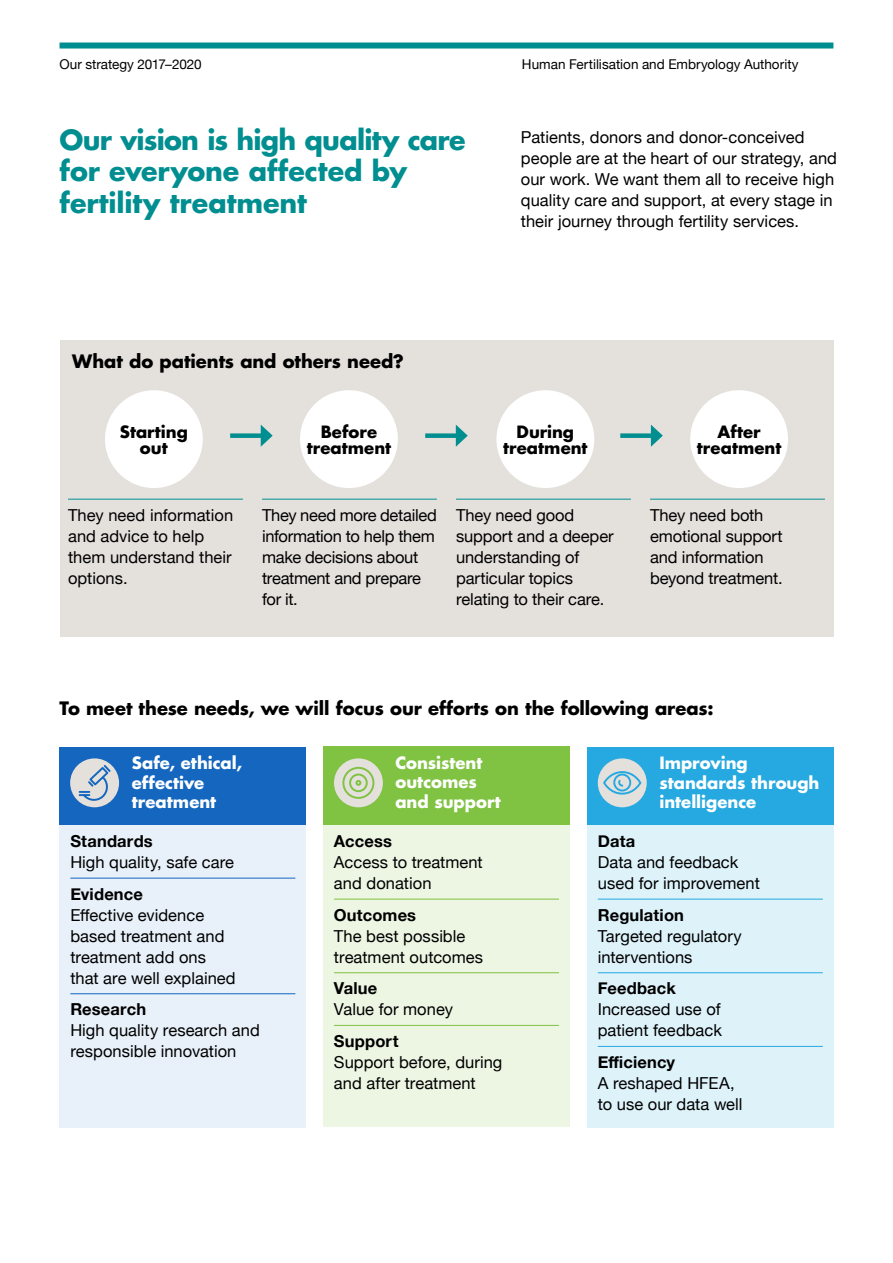
<style>
.page{position:relative;width:893px;height:1263px;background:#fff}
.page>*{position:absolute;margin:0;border:0;box-sizing:border-box;transform-origin:0 0}
.t1{font:700 27px/31.5px "Futura Std";letter-spacing:-.005em;color:#008e90}
.t2{font:700 18px "Futura Std";letter-spacing:-.005em;color:#000}
.t3{font:16.5px/21px "Helvetica Neue";color:#000}
.t4{font:700 16.5px/19.5px "Futura Std";color:#fff}
.t5{font:16.5px/21px "Helvetica Neue";letter-spacing:-.02em;color:#000}
.t6{font:700 16.5px "Helvetica Neue";letter-spacing:.01em;color:#000}
.t7{font:700 16.5px/16.5px "Futura Std";letter-spacing:.005em;color:#000;text-align:center}
.t8{font:13.5px "Helvetica Neue";color:#000}
</style>
<div class="page">
<div style="left:60px;top:341px;width:773px;height:296px;background:#e4e1dd"></div>
<div style="left:105px;top:390px;width:98px;height:98px;background:#fff;border-radius:50%"></div>
<div style="left:300px;top:390px;width:98px;height:98px;background:#fff;border-radius:50%"></div>
<div style="left:496px;top:390px;width:98px;height:98px;background:#fff;border-radius:50%"></div>
<div style="left:690px;top:390px;width:98px;height:98px;background:#fff;border-radius:50%"></div>
<div style="left:230px;top:433px;width:35px;height:5px;background:#008e90"></div>
<svg style="left:261px;top:425px;width:12px;height:22px"></svg>
<div style="left:425px;top:433px;width:35px;height:5px;background:#008e90"></div>
<svg style="left:456px;top:425px;width:12px;height:22px"></svg>
<div style="left:620px;top:433px;width:35px;height:5px;background:#008e90"></div>
<svg style="left:651px;top:425px;width:12px;height:22px"></svg>
<hr style="left:68px;top:499px;width:175px;height:1px;background:#008e90">
<hr style="left:262px;top:499px;width:175px;height:1px;background:#008e90">
<hr style="left:456px;top:499px;width:175px;height:1px;background:#008e90">
<hr style="left:650px;top:499px;width:175px;height:1px;background:#008e90">
<div style="left:323px;top:747px;width:247px;height:78px;background:#80c242"></div>
<div style="left:323px;top:825px;width:247px;height:302px;background:#ecf6e3"></div>
<hr style="left:334px;top:899px;width:225px;height:1px;background:#80c242">
<hr style="left:334px;top:972px;width:225px;height:1px;background:#80c242">
<hr style="left:334px;top:1025px;width:225px;height:1px;background:#80c242">
<div style="left:334px;top:758px;width:49px;height:49px;background:#e4e1dd;border-radius:50%"></div>
<svg style="left:342px;top:766px;width:33px;height:33px"></svg>
<div style="left:60px;top:747px;width:246px;height:78px;background:#1466bf"></div>
<div style="left:60px;top:825px;width:246px;height:303px;background:#e8f0f9"></div>
<hr style="left:70px;top:878px;width:225px;height:1px;background:#1466bf">
<hr style="left:70px;top:993px;width:225px;height:1px;background:#1466bf">
<div style="left:70px;top:758px;width:49px;height:49px;background:#e4e1dd;border-radius:50%"></div>
<svg style="left:78px;top:763px;width:34px;height:41px"></svg>
<div style="left:587px;top:747px;width:246px;height:78px;background:#26a9e0"></div>
<div style="left:587px;top:825px;width:246px;height:303px;background:#def2fa"></div>
<hr style="left:598px;top:899px;width:225px;height:1px;background:#26a9e0">
<hr style="left:598px;top:972px;width:225px;height:1px;background:#26a9e0">
<hr style="left:598px;top:1046px;width:225px;height:1px;background:#26a9e0">
<div style="left:598px;top:758px;width:49px;height:49px;background:#e4e1dd;border-radius:50%"></div>
<svg style="left:603px;top:771px;width:39px;height:24px"></svg>
<div style="left:60px;top:43px;width:773px;height:6px;background:#008e90"></div>
<p class="t8" style="left:60px;top:55px;width:144px">Our strategy 2017–2020</p>
<p class="t8" style="left:522px;top:55px;width:278px">Human Fertilisation and Embryology Authority</p>
<h1 class="t1" style="left:60px;top:124px;width:408px">Our vision is high quality care for everyone affected by fertility treatment</h1>
<p class="t3" style="left:521px;top:128px;width:318px">Patients, donors and donor-conceived people are at the heart of our strategy, and our work. We want them all to receive high quality care and support, at every stage in their journey through fertility services.</p>
<p class="t2" style="left:72px;top:349px;width:333px">What do patients and others need?</p>
<p class="t7" style="left:120px;top:423px;width:70px">Starting out</p>
<p class="t7" style="left:307px;top:423px;width:86px">Before treatment</p>
<p class="t7" style="left:503px;top:423px;width:86px">During treatment</p>
<p class="t7" style="left:697px;top:423px;width:86px">After treatment</p>
<p class="t3" style="left:68px;top:505px;width:167px">They need information and advice to help them understand their options.</p>
<p class="t5" style="left:262px;top:505px;width:176px">They need more detailed information to help them make decisions about treatment and prepare for it.</p>
<p class="t3" style="left:456px;top:505px;width:159px">They need good support and a deeper understanding of particular topics relating to their care.</p>
<p class="t3" style="left:650px;top:505px;width:134px">They need both emotional support and information beyond treatment.</p>
<p class="t2" style="left:60px;top:696px;width:655px">To meet these needs, we will focus our efforts on the following areas:</p>
<p class="t4" style="left:132px;top:753px;width:112px">Safe, ethical, effective treatment</p>
<p class="t6" style="left:70px;top:828px;width:84px">Standards</p>
<p class="t3" style="left:70px;top:853px;width:165px">High quality, safe care</p>
<p class="t6" style="left:70px;top:881px;width:74px">Evidence</p>
<p class="t3" style="left:70px;top:905px;width:167px">Effective evidence based treatment and treatment add ons that are well explained</p>
<p class="t6" style="left:70px;top:996px;width:77px">Research</p>
<p class="t3" style="left:70px;top:1021px;width:191px">High quality research and responsible innovation</p>
<p class="t4" style="left:395px;top:753px;width:107px">Consistent outcomes and support</p>
<p class="t6" style="left:334px;top:828px;width:60px">Access</p>
<p class="t3" style="left:334px;top:853px;width:150px">Access to treatment and donation</p>
<p class="t6" style="left:334px;top:902px;width:84px">Outcomes</p>
<p class="t3" style="left:334px;top:926px;width:151px">The best possible treatment outcomes</p>
<p class="t6" style="left:334px;top:975px;width:45px">Value</p>
<p class="t3" style="left:334px;top:1000px;width:120px">Value for money</p>
<p class="t6" style="left:334px;top:1028px;width:66px">Support</p>
<p class="t3" style="left:334px;top:1053px;width:170px">Support before, during and after treatment</p>
<p class="t4" style="left:659px;top:753px;width:162px">Improving standards through intelligence</p>
<p class="t6" style="left:598px;top:828px;width:39px">Data</p>
<p class="t3" style="left:598px;top:853px;width:164px">Data and feedback used for improvement</p>
<p class="t6" style="left:598px;top:902px;width:88px">Regulation</p>
<p class="t3" style="left:598px;top:926px;width:145px">Targeted regulatory interventions</p>
<p class="t6" style="left:598px;top:975px;width:80px">Feedback</p>
<p class="t3" style="left:598px;top:1000px;width:126px">Increased use of patient feedback</p>
<p class="t6" style="left:598px;top:1049px;width:79px">Efficiency</p>
<p class="t3" style="left:598px;top:1074px;width:146px">A reshaped HFEA, to use our data well</p>
</div>
